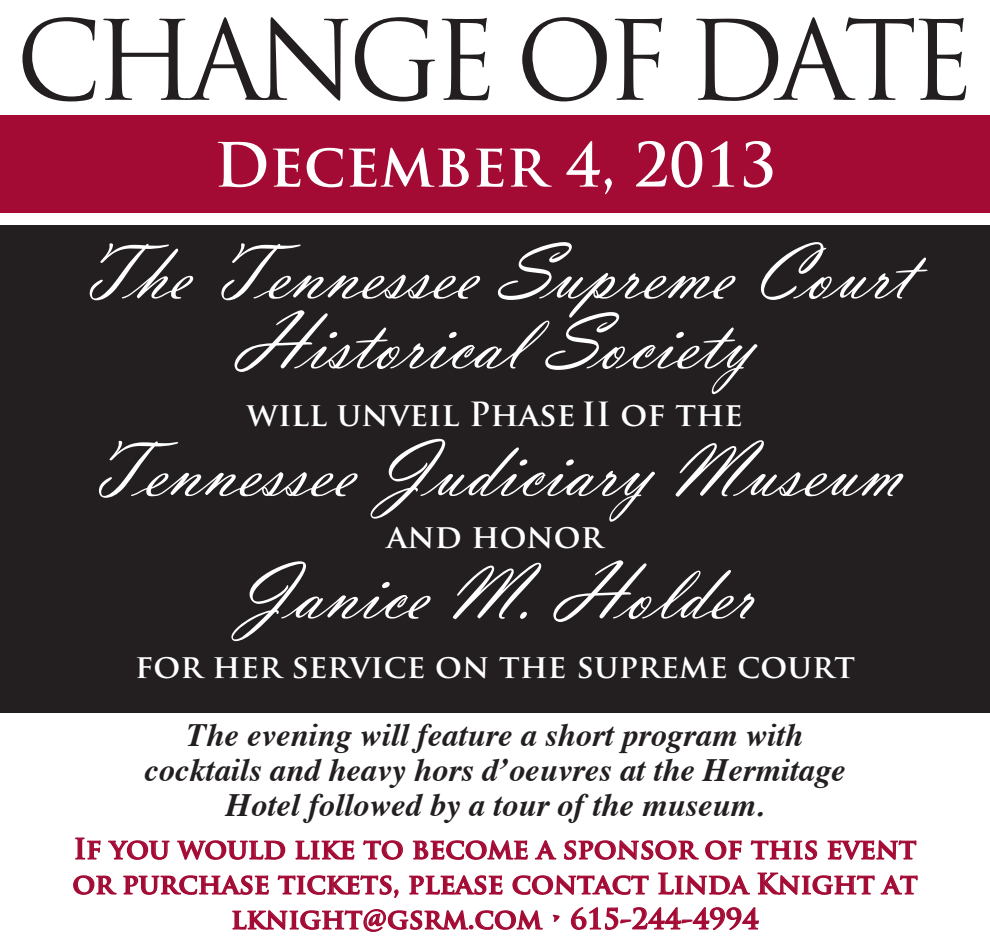
<style>
.page{position:relative;width:990px;height:945px;background:#fff}
.page>*{position:absolute;margin:0;border:0;box-sizing:border-box;transform-origin:0 0}
.t1{font:107.5px "Trajan Pro";letter-spacing:-.08em;color:#231f20}
.t2{font:82.5px/70px "Vladimir Script";color:#fff;text-align:center}
.t3{font:700 59.25px "Trajan Pro";color:#fff}
.t4{font:italic 700 32.5px/35px "Times";color:#231f20;text-align:center}
.t5{font:700 32.5px "Trajan Pro";color:#fff}
.t6{font:700 27.5px/35px "Trajan Pro";color:#a30a34;text-align:center}
</style>
<div class="page">
<div style="left:0;top:226px;width:990px;height:487px;background:#231f20"></div>
<div style="left:0;top:116px;width:990px;height:97px;background:#a30a34"></div>
<svg style="left:73px;top:837px;width:845px;height:95px"></svg>
<h1 class="t1" style="left:16px;top:-8px;width:960px">CHANGE OF DATE</h1>
<h3 class="t3" style="left:214px;top:128px;width:563px">December 4, 2013</h3>
<h2 class="t2" style="left:79px;top:239px;width:834px">The Tennessee Supreme Court<br>Historical Society</h2>
<p class="t5" style="left:247px;top:394px;width:498px">will unveil Phase II of the</p>
<h2 class="t2" style="left:88px;top:437px;width:815px">Tennessee Judiciary Museum</h2>
<p class="t5" style="left:387px;top:516px;width:218px">and honor</p>
<h2 class="t2" style="left:236px;top:559px;width:520px">Janice M. Holder</h2>
<p class="t5" style="left:135px;top:646px;width:721px">for her service on the supreme court</p>
<p class="t4" style="left:144px;top:715px;width:703px">The evening will feature a short program with cocktails and heavy hors d’oeuvres at the Hermitage<br>Hotel followed by a tour of the museum.</p>
<p class="t6" style="left:72px;top:832px;width:847px">If you would like to become a sponsor of this event or purchase tickets, please contact Linda Knight at lknight@gsrm.com • 615-244-4994</p>
</div>
